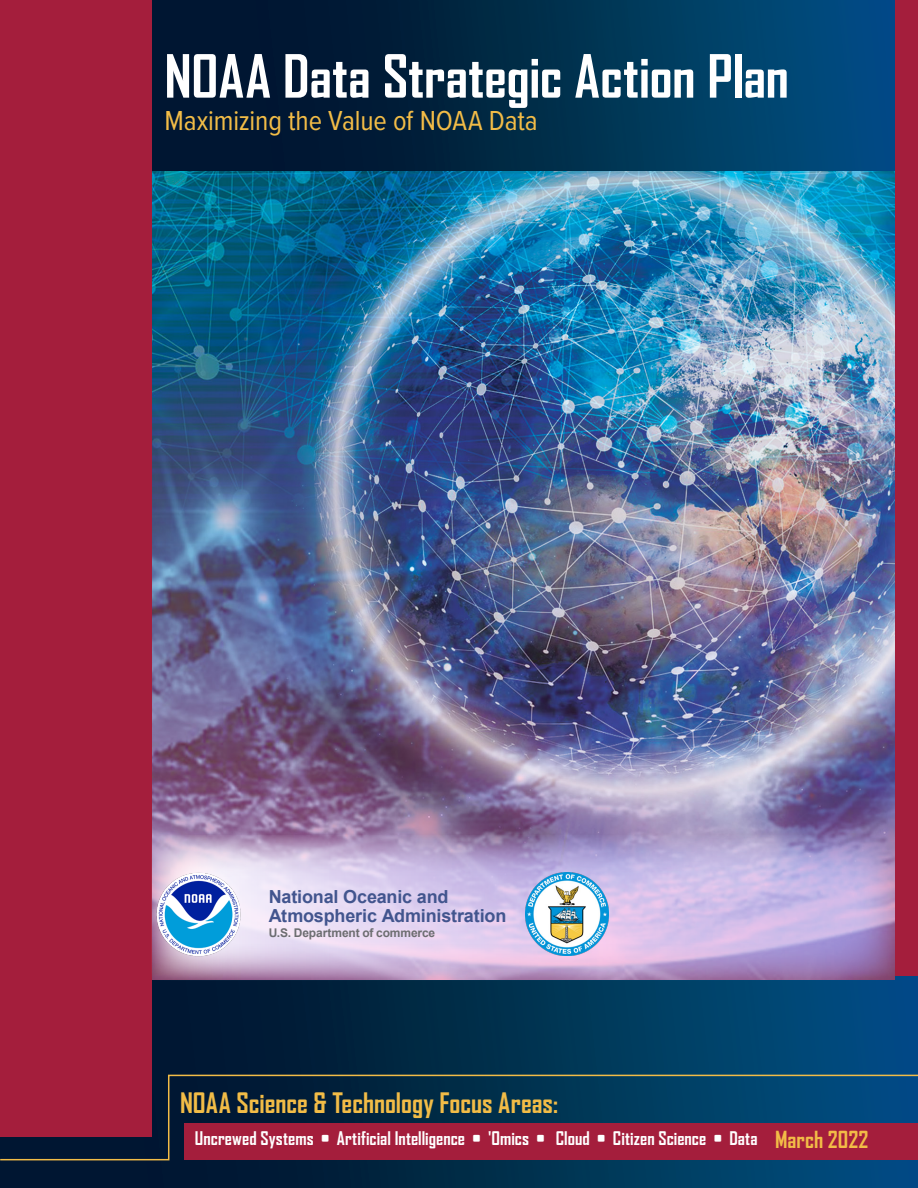
<style>
.page{position:relative;width:918px;height:1188px;background:#fff}
.page>*{position:absolute;margin:0;border:0;box-sizing:border-box;transform-origin:0 0}
.NOAA_Data_Strategy{font:700 57px "Agency FB";color:#fff}
.Maximizing_the_Value{font:28.5px "Proxima Nova Cond";letter-spacing:-.005em;color:#f2bc47}
.NOAA_Science___Techn{font:700 27px "Agency FB";color:#f2bc47}
.Date{font:700 22.5px "Agency FB";letter-spacing:.005em;color:#f2bc47}
.t1{font:700 18px "Agency FB";color:#fff}
.NOAA_Text_between_Ic{font:700 18px "Arial";letter-spacing:-.01em;color:#42558e}
.US_DOC{font:700 12px "Arial";letter-spacing:-.01em;color:#6c6d70}
</style>
<div class="page">
<div style="left:149px;top:0;width:769px;height:1138px;background:#a41e3c"></div>
<div style="left:0;top:977px;width:918px;height:211px;background:linear-gradient(to right,#000d21,#004e7d)"></div>
<img style="left:152px;top:1px;width:743px;height:978px">
<svg style="left:152px;top:0;width:742px;height:171px;background:#002d4e"></svg>
<div style="left:0;top:0;width:152px;height:1137px;background:#a41e3c"></div>
<svg style="left:151px;top:835px;width:743px;height:146px;background:#c6b2d9"></svg>
<svg style="left:0;top:1074px;width:918px;height:87px"></svg>
<img style="left:153px;top:870px;width:90px;height:89px">
<img style="left:526px;top:873px;width:82px;height:83px">
<p class="NOAA_Data_Strategy" style="left:164px;top:41px;width:626px">NOAA Data Strategic Action Plan</p>
<p class="Maximizing_the_Value" style="left:164px;top:100px;width:375px">Maximizing the Value of NOAA Data</p>
<p class="NOAA_Text_between_Ic" style="left:269px;top:885px;width:181px">National Oceanic and</p>
<p class="NOAA_Text_between_Ic" style="left:269px;top:904px;width:239px">Atmospheric Administration</p>
<p class="US_DOC" style="left:269px;top:924px;width:168px">U.S. Department of commerce</p>
<p class="NOAA_Science___Techn" style="left:180px;top:1086px;width:380px">NOAA Science &amp; Technology Focus Areas:</p>
<p class="t1" style="left:195px;top:1127px;width:564px">Uncrewed Systems • Artificial Intelligence • 'Omics • Cloud • Citizen Science • Data</p>
<p class="Date" style="left:775px;top:1126px;width:95px">March 2022</p>
</div>
